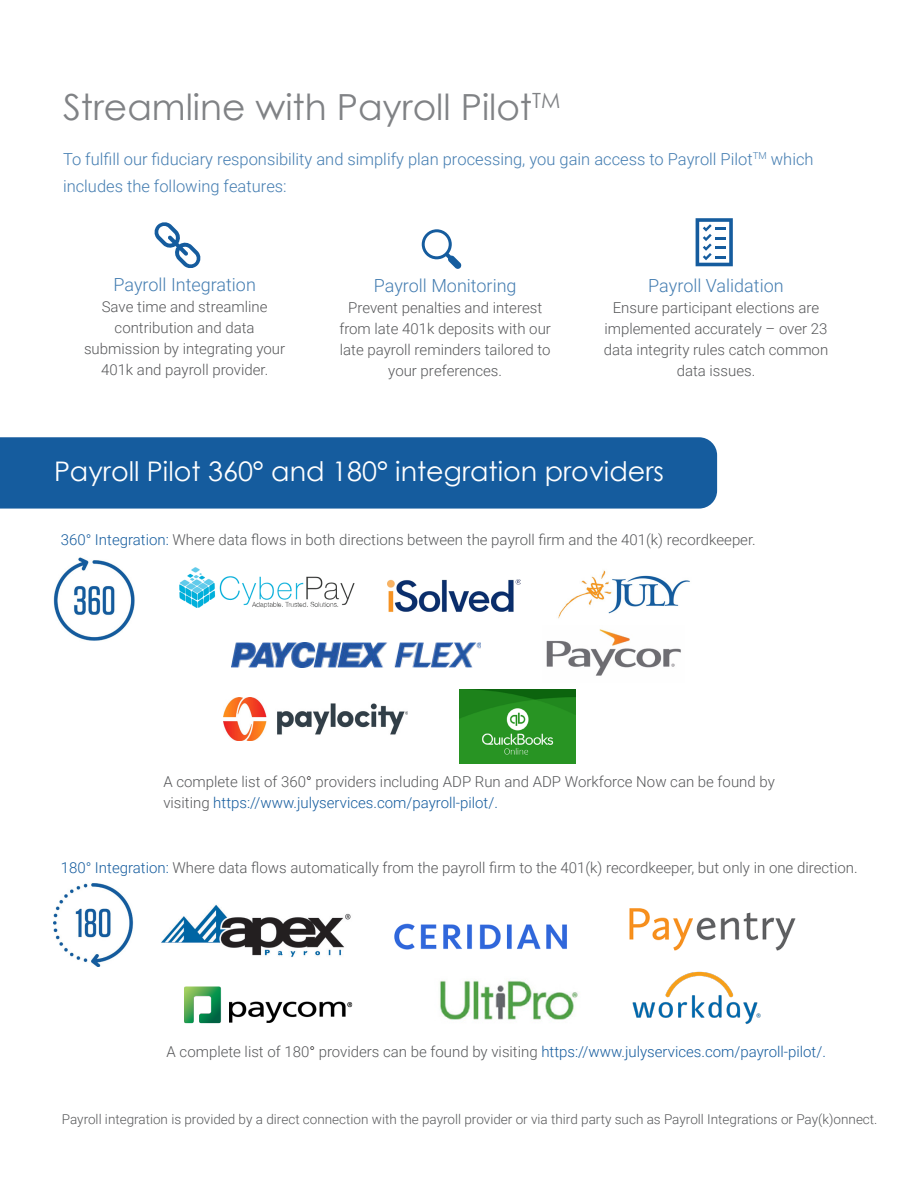
<style>
.page{position:relative;width:918px;height:1188px;background:#fff}
.page>*{position:absolute;margin:0;border:0;box-sizing:border-box;transform-origin:0 0}
.t1{font:36px "Century Gothic";color:#808285}
.t2{font:27px "Century Gothic";color:#fff}
.t3{font:300 18px "Roboto";color:#447db1}
.t4{font:300 16.5px/27px "Roboto";color:#447db1}
.t5{font:300 15px/21px "Roboto";color:#57585a;text-align:center}
.t6{font:300 13.5px "Roboto";color:#57585a}
.s1{color:#155c9e}
.s2{color:#231f20}
</style>
<div class="page">
<img style="left:53px;top:557px;width:82px;height:84px">
<img style="left:54px;top:883px;width:80px;height:84px">
<img style="left:161px;top:904px;width:190px;height:53px">
<img style="left:395px;top:923px;width:172px;height:27px">
<img style="left:184px;top:986px;width:169px;height:38px">
<img style="left:629px;top:908px;width:167px;height:43px">
<img style="left:439px;top:980px;width:139px;height:40px">
<div style="left:0;top:437px;width:717px;height:72px;background:#155c9e"></div>
<svg style="left:422px;top:229px;width:40px;height:40px"></svg>
<svg style="left:696px;top:218px;width:37px;height:48px"></svg>
<svg style="left:154px;top:222px;width:47px;height:47px"></svg>
<img style="left:388px;top:579px;width:133px;height:33px">
<img style="left:546px;top:629px;width:135px;height:47px">
<img style="left:224px;top:698px;width:183px;height:43px">
<img style="left:558px;top:570px;width:132px;height:49px">
<img style="left:179px;top:567px;width:176px;height:40px">
<img style="left:632px;top:971px;width:129px;height:53px">
<img style="left:232px;top:642px;width:249px;height:25px">
<img style="left:459px;top:690px;width:117px;height:73px">
<p class="t1" style="left:63px;top:82px;width:499px">Streamline with Payroll Pilot<sup>TM</sup></p>
<p class="t4" style="left:63px;top:145px;width:752px">To fulfill our fiduciary responsibility and simplify plan processing, you gain access to Payroll Pilot<sup>TM</sup> which includes the following features:</p>
<p class="t3" style="left:113px;top:272px;width:144px">Payroll Integration</p>
<p class="t5" style="left:84px;top:296px;width:203px">Save time and streamline contribution and data submission by integrating your<br>401k and payroll provider.</p>
<p class="t3" style="left:374px;top:273px;width:144px">Payroll Monitoring</p>
<p class="t5" style="left:339px;top:297px;width:213px">Prevent penalties and interest from late 401k deposits with our late payroll reminders tailored to your preferences.</p>
<p class="t3" style="left:648px;top:273px;width:137px">Payroll Validation</p>
<p class="t5" style="left:604px;top:296px;width:226px">Ensure participant elections are implemented accurately – over 23 data integrity rules catch common data issues.</p>
<p class="t2" style="left:54px;top:452px;width:612px">Payroll Pilot 360° and 180° integration providers</p>
<p class="t5" style="left:61px;top:529px;width:697px"><span class="s1">360° Integration:</span> Where data flows in both directions between the payroll firm and the 401(k) recordkeeper.</p>
<p class="t5" style="left:163px;top:770px;width:613px;text-align:left">A complete list of 360<span class="s2">°</span> providers including ADP Run and ADP Workforce Now can be found by visiting <span class="s1">https://www.julyservices.com/payroll-pilot/.</span></p>
<p class="t5" style="left:61px;top:857px;width:798px"><span class="s1">180° Integration:</span> Where data flows automatically from the payroll firm to the 401(k) recordkeeper, but only in one direction.</p>
<p class="t5" style="left:167px;top:1040px;width:661px">A complete list of 180<span class="s2">°</span> providers can be found by visiting <span class="s1">https://www.julyservices.com/payroll-pilot/.</span></p>
<p class="t6" style="left:62px;top:1110px;width:817px">Payroll integration is provided by a direct connection with the payroll provider or via third party such as Payroll Integrations or Pay(k)onnect.</p>
</div>
